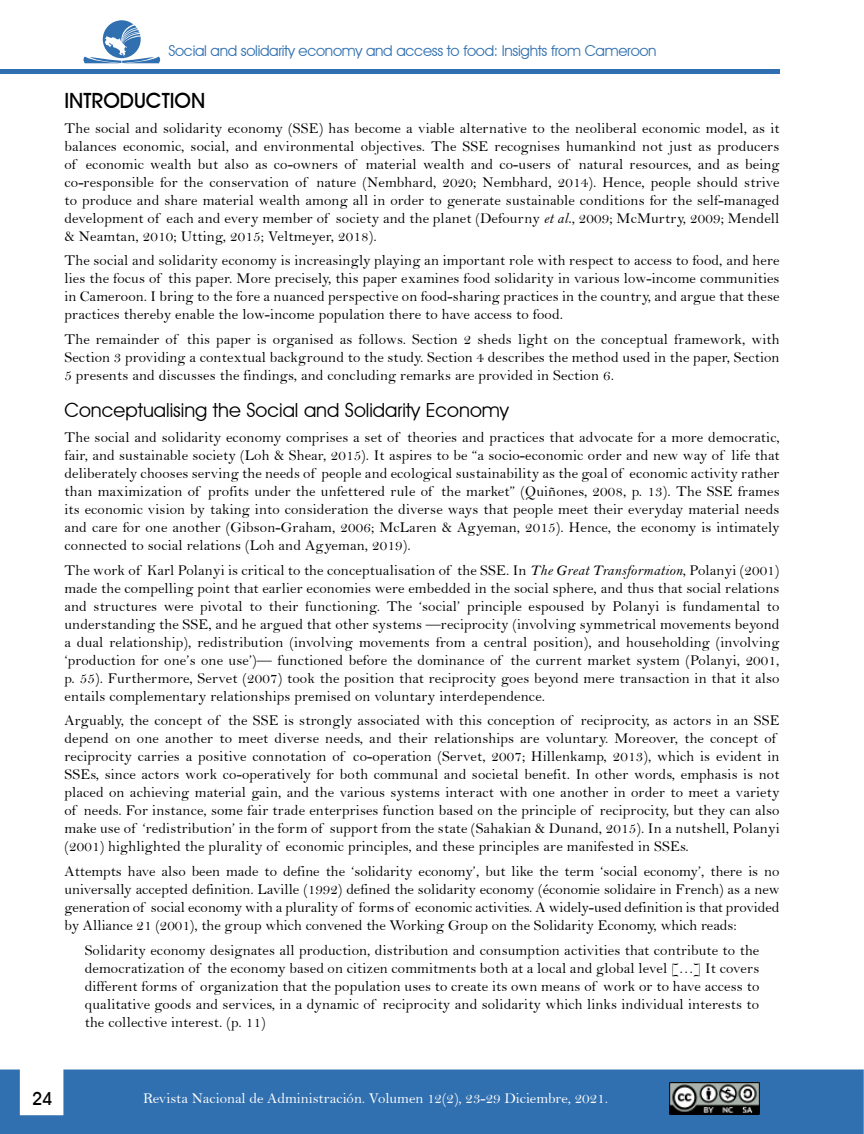
<style>
.page{position:relative;width:864px;height:1134px;background:#fff}
.page>*{position:absolute;margin:0;border:0;box-sizing:border-box;transform-origin:0 0}
.t1{font:700 21px "Decker";color:#000}
.t2{font:19.5px "Decker";color:#000}
.t3{font:700 18px "Decker";color:#000}
.t4{font:15px/18px "Bell";letter-spacing:.01em;color:#000;text-align:justify}
.t5{font:15px "Bell";color:#fff}
.t6{font:15px "Decker";letter-spacing:-.02em;color:#3170b0}
.s1{font-family:"Bell MT Italic"}
</style>
<div class="page">
<div style="left:0;top:69px;width:780px;height:5px;background:#3170b0"></div>
<svg style="left:83px;top:20px;width:78px;height:43px"></svg>
<div style="left:0;top:1070px;width:864px;height:64px;background:#3170b0"></div>
<img style="left:670px;top:1083px;width:90px;height:31px">
<p class="t6" style="left:168px;top:42px;width:490px">Social and solidarity economy and access to food: Insights from Cameroon</p>
<h1 class="t1" style="left:64px;top:88px;width:142px">INTRODUCTION</h1>
<p class="t4" style="left:64px;top:119px;width:717px">The social and solidarity economy (SSE) has become a viable alternative to the neoliberal economic model, as it balances economic, social, and environmental objectives. The SSE recognises humankind not just as producers of economic wealth but also as co-owners of material wealth and co-users of natural resources, and as being co-responsible for the conservation of nature (Nembhard, 2020; Nembhard, 2014). Hence, people should strive to produce and share material wealth among all in order to generate sustainable conditions for the self-managed development of each and every member of society and the planet (Defourny <span class="s1">et al.</span>, 2009; McMurtry, 2009; Mendell &amp; Neamtan, 2010; Utting, 2015; Veltmeyer, 2018).</p>
<p class="t4" style="left:64px;top:252px;width:717px">The social and solidarity economy is increasingly playing an important role with respect to access to food, and here lies the focus of this paper. More precisely, this paper examines food solidarity in various low-income communities in Cameroon. I bring to the fore a nuanced perspective on food-sharing practices in the country, and argue that these practices thereby enable the low-income population there to have access to food.</p>
<p class="t4" style="left:64px;top:330px;width:717px">The remainder of this paper is organised as follows. Section 2 sheds light on the conceptual framework, with Section 3 providing a contextual background to the study. Section 4 describes the method used in the paper, Section 5 presents and discusses the findings, and concluding remarks are provided in Section 6.</p>
<h2 class="t2" style="left:64px;top:398px;width:446px">Conceptualising the Social and Solidarity Economy</h2>
<p class="t4" style="left:64px;top:428px;width:717px">The social and solidarity economy comprises a set of theories and practices that advocate for a more democratic, fair, and sustainable society (Loh &amp; Shear, 2015). It aspires to be “a socio-economic order and new way of life that deliberately chooses serving the needs of people and ecological sustainability as the goal of economic activity rather than maximization of profits under the unfettered rule of the market” (Quiñones, 2008, p. 13). The SSE frames its economic vision by taking into consideration the diverse ways that people meet their everyday material needs and care for one another (Gibson-Graham, 2006; McLaren &amp; Agyeman, 2015). Hence, the economy is intimately connected to social relations (Loh and Agyeman, 2019).</p>
<p class="t4" style="left:64px;top:561px;width:717px">The work of Karl Polanyi is critical to the conceptualisation of the SSE. In <span class="s1">The Great Transformation</span>, Polanyi (2001) made the compelling point that earlier economies were embedded in the social sphere, and thus that social relations and structures were pivotal to their functioning. The ‘social’ principle espoused by Polanyi is fundamental to understanding the SSE, and he argued that other systems —reciprocity (involving symmetrical movements beyond a dual relationship), redistribution (involving movements from a central position), and householding (involving ‘production for one’s one use’)— functioned before the dominance of the current market system (Polanyi, 2001, p. 55). Furthermore, Servet (2007) took the position that reciprocity goes beyond mere transaction in that it also entails complementary relationships premised on voluntary interdependence.</p>
<p class="t4" style="left:64px;top:712px;width:717px;text-align:left">Arguably, the concept of the SSE is strongly associated with this conception of reciprocity, as actors in an SSE depend on one another to meet diverse needs, and their relationships are voluntary. Moreover, the concept of reciprocity carries a positive connotation of co-operation (Servet, 2007; Hillenkamp, 2013), which is evident in SSEs, since actors work co-operatively for both communal and societal benefit. In other words, emphasis is not placed on achieving material gain, and the various systems interact with one another in order to meet a variety of needs. For instance, some fair trade enterprises function based on the principle of reciprocity, but they can also make use of ‘redistribution’ in the form of support from the state (Sahakian &amp; Dunand, 2015). In a nutshell, Polanyi (2001) highlighted the plurality of economic principles, and these principles are manifested in SSEs.</p>
<p class="t4" style="left:64px;top:862px;width:717px">Attempts have also been made to define the ‘solidarity economy’, but like the term ‘social economy’, there is no universally accepted definition. Laville (1992) defined the solidarity economy (économie solidaire in French) as a new generation of social economy with a plurality of forms of economic activities. A widely-used definition is that provided by Alliance 21 (2001), the group which convened the Working Group on the Solidarity Economy, which reads:</p>
<p class="t4" style="left:85px;top:941px;width:676px">Solidarity economy designates all production, distribution and consumption activities that contribute to the democratization of the economy based on citizen commitments both at a local and global level […] It covers different forms of organization that the population uses to create its own means of work or to have access to qualitative goods and services, in a dynamic of reciprocity and solidarity which links individual interests to the collective interest. (p. 11)</p>
<p class="t3" style="left:32px;top:1088px;width:22px">24</p>
<p class="t5" style="left:143px;top:1089px;width:466px">Revista Nacional de Administración. Volumen 12(2), 23-29 Diciembre, 2021.</p>
</div>
